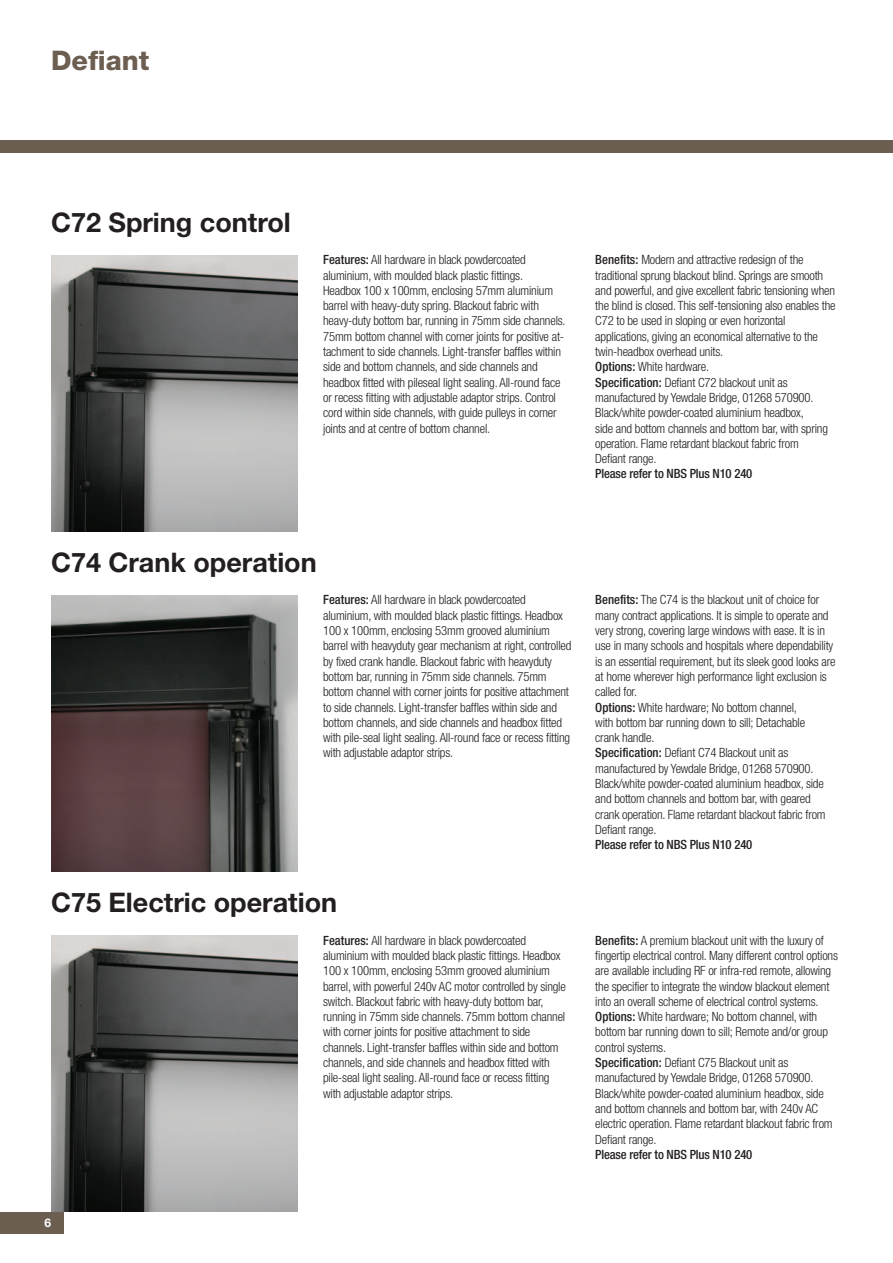
<style>
.page{position:relative;width:893px;height:1263px;background:#fff}
.page>*{position:absolute;margin:0;border:0;box-sizing:border-box;transform-origin:0 0}
.t1{font:700 27px "Helvetica Neue";color:#231f20}
.t2{font:800 27px "Helvetica Neue";color:#6c5f51}
.t3{font:300 condensed 12.75px/15.3px "Helvetica Neue";letter-spacing:-.015em;color:#231f20}
.t4{font:500 condensed 12.75px "Helvetica Neue";letter-spacing:-.015em;color:#231f20}
.t5{font:700 12px "Helvetica Neue";color:#fff}
.s1{font-weight:500}
</style>
<div class="page">
<div style="left:0;top:1212px;width:64px;height:21px;background:#6c5f51"></div>
<div style="left:0;top:140px;width:893px;height:13px;background:#6c5f51"></div>
<img style="left:51px;top:255px;width:247px;height:276px">
<img style="left:51px;top:595px;width:247px;height:277px">
<img style="left:51px;top:935px;width:247px;height:277px">
<h1 class="t2" style="left:51px;top:51px;width:100px">Defiant</h1>
<h1 class="t1" style="left:51px;top:213px;width:241px">C72 Spring control</h1>
<p class="t3" style="left:323px;top:253px;width:244px"><span class="s1">Features:</span> All hardware in black powdercoated aluminium, with moulded black plastic fittings.<br>Headbox 100 x 100mm, enclosing 57mm aluminium barrel with heavy-duty spring. Blackout fabric with heavy-duty bottom bar, running in 75mm side channels.<br>75mm bottom channel with corner joints for positive at&shy;tachment to side channels. Light-transfer baffles within side and bottom channels, and side channels and headbox fitted with pileseal light sealing. All-round face or recess fitting with adjustable adaptor strips. Control cord within side channels, with guide pulleys in corner joints and at centre of bottom channel.</p>
<p class="t3" style="left:595px;top:253px;width:242px"><span class="s1">Benefits:</span> Modern and attractive redesign of the traditional sprung blackout blind. Springs are smooth and powerful, and give excellent fabric tensioning when the blind is closed. This self-tensioning also enables the C72 to be used in sloping or even horizontal applications, giving an economical alternative to the twin-headbox overhead units.<br><span class="s1">Options:</span> White hardware.<br><span class="s1">Specification:</span> Defiant C72 blackout unit as manufactured by Yewdale Bridge, 01268 570900.<br>Black/white powder-coated aluminium headbox,<br>side and bottom channels and bottom bar, with spring operation. Flame retardant blackout fabric from<br>Defiant range.</p>
<p class="t4" style="left:595px;top:469px;width:159px">Please refer to NBS Plus N10 240</p>
<h1 class="t1" style="left:51px;top:553px;width:267px">C74 Crank operation</h1>
<p class="t3" style="left:323px;top:593px;width:250px"><span class="s1">Features:</span> All hardware in black powdercoated aluminium, with moulded black plastic fittings. Headbox 100 x 100mm, enclosing 53mm grooved aluminium barrel with heavyduty gear mechanism at right, controlled by fixed crank handle. Blackout fabric with heavyduty bottom bar, running in 75mm side channels. 75mm bottom channel with corner joints for positive attachment to side channels. Light-transfer baffles within side and bottom channels, and side channels and headbox fitted with pile-seal light sealing. All-round face or recess fitting with adjustable adaptor strips.</p>
<p class="t3" style="left:595px;top:593px;width:242px"><span class="s1">Benefits:</span> The C74 is the blackout unit of choice for many contract applications. It is simple to operate and very strong, covering large windows with ease. It is in use in many schools and hospitals where dependability is an essential requirement, but its sleek good looks are at home wherever high performance light exclusion is called for.<br><span class="s1">Options:</span> White hardware; No bottom channel,<br>with bottom bar running down to sill; Detachable<br>crank handle.<br><span class="s1">Specification:</span> Defiant C74 Blackout unit as manufactured by Yewdale Bridge, 01268 570900.<br>Black/white powder-coated aluminium headbox, side and bottom channels and bottom bar, with geared crank operation. Flame retardant blackout fabric from Defiant range.</p>
<p class="t4" style="left:595px;top:840px;width:159px">Please refer to NBS Plus N10 240</p>
<h1 class="t1" style="left:51px;top:893px;width:288px">C75 Electric operation</h1>
<p class="t3" style="left:323px;top:933px;width:244px"><span class="s1">Features:</span> All hardware in black powdercoated aluminium with moulded black plastic fittings. Headbox 100 x 100mm, enclosing 53mm grooved aluminium barrel, with powerful 240v AC motor controlled by single switch. Blackout fabric with heavy-duty bottom bar, running in 75mm side channels. 75mm bottom channel with corner joints for positive attachment to side channels. Light-transfer baffles within side and bottom channels, and side channels and headbox fitted with pile-seal light sealing. All-round face or recess fitting with adjustable adaptor strips.</p>
<p class="t3" style="left:595px;top:933px;width:244px"><span class="s1">Benefits:</span> A premium blackout unit with the luxury of fingertip electrical control. Many different control options are available including RF or infra-red remote, allowing the specifier to integrate the window blackout element into an overall scheme of electrical control systems.<br><span class="s1">Options:</span> White hardware; No bottom channel, with bottom bar running down to sill; Remote and/or group control systems.<br><span class="s1">Specification:</span> Defiant C75 Blackout unit as manufactured by Yewdale Bridge, 01268 570900.<br>Black/white powder-coated aluminium headbox, side and bottom channels and bottom bar, with 240v AC electric operation. Flame retardant blackout fabric from Defiant range.</p>
<p class="t4" style="left:595px;top:1150px;width:159px">Please refer to NBS Plus N10 240</p>
<p class="t5" style="left:44px;top:1218px;width:8px">6</p>
</div>
